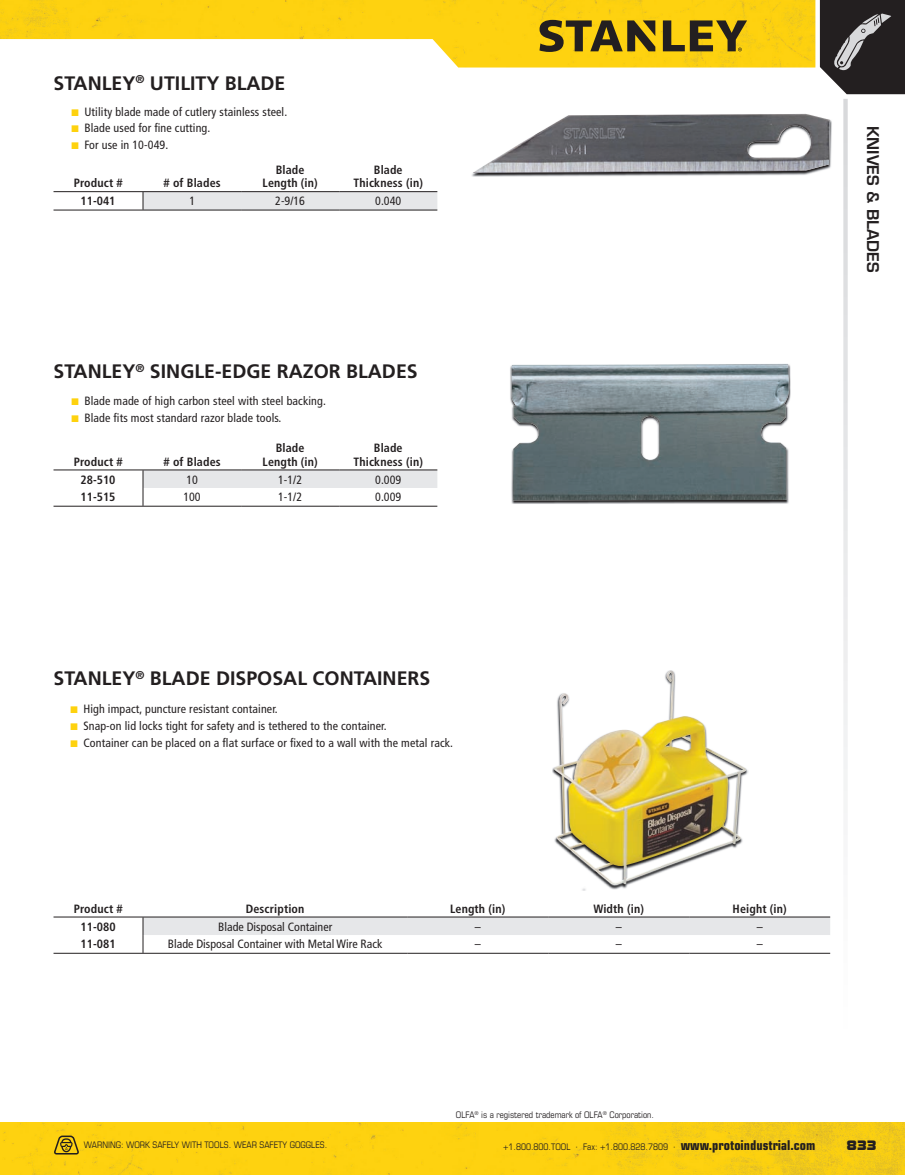
<style>
.page{position:relative;width:905px;height:1175px;background:#fff}
.page>*{position:absolute;margin:0;border:0;box-sizing:border-box;transform-origin:0 0}
.t1{font:700 19.5px "Frutiger LT Std";color:#231f20}
.t2{font:600 15.75px "Eurostile LT Std";color:#231f20}
.t3{font:14.25px "Bolt EF";color:#231f20}
.t4{font:condensed 12px "AB7 EF+ZRUUWD+Frutiger LT Std";letter-spacing:.01em;color:#231f20}
.t5{font:700 condensed 12px/13.5px "AB7 EE+ZRUUWD+Frutiger LT Std";letter-spacing:.01em;color:#231f20;text-align:center}
.t6{font:condensed 9px "Eurostile LT Std";color:#231f20}
.s1{color:#fed20e}
.s2{font-weight:700;font-size:13.5px}
</style>
<div class="page">
<img style="left:0;top:1122px;width:904px;height:52px">
<img style="left:0;top:0;width:815px;height:68px">
<svg style="left:843px;top:99px;width:4px;height:714px;fill:#e8e9ea"></svg>
<svg style="left:539px;top:20px;width:116px;height:32px;background:#8b7418"></svg>
<svg style="left:663px;top:20px;width:84px;height:31px;background:#947b17"></svg>
<svg style="left:54px;top:1134px;width:26px;height:21px"></svg>
<hr style="left:53px;top:210px;width:90px;height:1px;background:#231f20">
<hr style="left:143px;top:210px;width:98px;height:1px;background:#231f20">
<hr style="left:241px;top:210px;width:98px;height:1px;background:#231f20">
<hr style="left:339px;top:210px;width:98px;height:1px;background:#231f20">
<hr style="left:53px;top:191px;width:90px;height:1px;background:#231f20">
<hr style="left:143px;top:191px;width:98px;height:1px;background:#231f20">
<hr style="left:241px;top:191px;width:98px;height:1px;background:#231f20">
<hr style="left:339px;top:191px;width:98px;height:1px;background:#231f20">
<svg style="left:143px;top:192px;width:294px;height:18px;background:#dfdfe1"></svg>
<hr style="left:53px;top:469px;width:90px;height:1px;background:#231f20">
<hr style="left:143px;top:469px;width:98px;height:1px;background:#231f20">
<hr style="left:241px;top:469px;width:98px;height:1px;background:#231f20">
<hr style="left:339px;top:469px;width:98px;height:1px;background:#231f20">
<hr style="left:143px;top:506px;width:98px;height:1px;background:#231f20">
<hr style="left:339px;top:506px;width:98px;height:1px;background:#231f20">
<hr style="left:241px;top:506px;width:98px;height:1px;background:#231f20">
<hr style="left:53px;top:506px;width:90px;height:1px;background:#231f20">
<svg style="left:143px;top:470px;width:294px;height:36px"></svg>
<hr style="left:53px;top:916px;width:90px;height:1px;background:#231f20">
<hr style="left:143px;top:916px;width:264px;height:1px;background:#231f20">
<hr style="left:407px;top:916px;width:141px;height:1px;background:#231f20">
<hr style="left:548px;top:916px;width:141px;height:1px;background:#231f20">
<hr style="left:689px;top:916px;width:141px;height:1px;background:#231f20">
<hr style="left:143px;top:953px;width:264px;height:1px;background:#231f20">
<hr style="left:407px;top:953px;width:141px;height:1px;background:#231f20">
<hr style="left:548px;top:953px;width:141px;height:1px;background:#231f20">
<hr style="left:689px;top:953px;width:141px;height:1px;background:#231f20">
<hr style="left:53px;top:953px;width:90px;height:1px;background:#231f20">
<svg style="left:143px;top:917px;width:687px;height:36px"></svg>
<svg style="left:819px;top:0;width:85px;height:94px;background:#423f40"></svg>
<img style="left:471px;top:120px;width:361px;height:57px">
<img style="left:472px;top:114px;width:358px;height:59px">
<img style="left:510px;top:364px;width:280px;height:140px">
<img style="left:511px;top:364px;width:277px;height:136px">
<img style="left:553px;top:670px;width:193px;height:217px">
<h1 class="t1" style="left:53px;top:71px;width:233px">STANLEY<sup>®</sup> UTILITY BLADE</h1>
<p class="t4" style="left:71px;top:104px;width:217px"><span class="s1">■</span> Utility blade made of cutlery stainless steel.</p>
<p class="t4" style="left:71px;top:121px;width:140px"><span class="s1">■</span> Blade used for fine cutting.</p>
<p class="t4" style="left:71px;top:138px;width:98px"><span class="s1">■</span> For use in 10-049.</p>
<p class="t5" style="left:74px;top:176px;width:51px">Product #</p>
<p class="t5" style="left:163px;top:176px;width:59px"># of Blades</p>
<p class="t5" style="left:262px;top:163px;width:57px">Blade<br>Length (in)</p>
<p class="t5" style="left:353px;top:163px;width:71px">Blade<br>Thickness (in)</p>
<p class="t5" style="left:81px;top:194px;width:36px">11-041</p>
<p class="t4" style="left:189px;top:194px;width:7px">1</p>
<p class="t4" style="left:275px;top:194px;width:31px">2-9/16</p>
<p class="t4" style="left:375px;top:194px;width:27px">0.040</p>
<h1 class="t1" style="left:53px;top:360px;width:366px">STANLEY<sup>®</sup> SINGLE-EDGE RAZOR BLADES</h1>
<p class="t4" style="left:71px;top:394px;width:256px"><span class="s1">■</span> Blade made of high carbon steel with steel backing.</p>
<p class="t4" style="left:71px;top:411px;width:211px"><span class="s1">■</span> Blade fits most standard razor blade tools.</p>
<p class="t5" style="left:74px;top:455px;width:51px">Product #</p>
<p class="t5" style="left:163px;top:455px;width:59px"># of Blades</p>
<p class="t5" style="left:262px;top:441px;width:57px">Blade<br>Length (in)</p>
<p class="t5" style="left:353px;top:441px;width:71px">Blade<br>Thickness (in)</p>
<p class="t5" style="left:81px;top:473px;width:36px">28-510</p>
<p class="t4" style="left:186px;top:472px;width:13px">10</p>
<p class="t4" style="left:278px;top:472px;width:25px">1-1/2</p>
<p class="t4" style="left:375px;top:472px;width:27px">0.009</p>
<p class="t5" style="left:81px;top:490px;width:36px">11-515</p>
<p class="t4" style="left:183px;top:490px;width:19px">100</p>
<p class="t4" style="left:278px;top:490px;width:25px">1-1/2</p>
<p class="t4" style="left:375px;top:490px;width:27px">0.009</p>
<h1 class="t1" style="left:53px;top:667px;width:378px">STANLEY<sup>®</sup> BLADE DISPOSAL CONTAINERS</h1>
<p class="t4" style="left:70px;top:702px;width:209px"><span class="s1">■</span> High impact, puncture resistant container.</p>
<p class="t4" style="left:70px;top:719px;width:318px"><span class="s1">■</span> Snap-on lid locks tight for safety and is tethered to the container.</p>
<p class="t4" style="left:70px;top:735px;width:384px"><span class="s1">■</span> Container can be placed on a flat surface or fixed to a wall with the metal rack.</p>
<p class="t5" style="left:74px;top:901px;width:51px">Product #</p>
<p class="t5" style="left:246px;top:901px;width:60px">Description</p>
<p class="t5" style="left:450px;top:901px;width:57px">Length (in)</p>
<p class="t5" style="left:593px;top:901px;width:52px">Width (in)</p>
<p class="t5" style="left:732px;top:901px;width:56px">Height (in)</p>
<p class="t5" style="left:81px;top:919px;width:36px">11-080</p>
<p class="t4" style="left:218px;top:919px;width:115px">Blade Disposal Container</p>
<p class="t4" style="left:474px;top:919px;width:7px">–</p>
<p class="t4" style="left:615px;top:919px;width:7px">–</p>
<p class="t4" style="left:756px;top:919px;width:7px">–</p>
<p class="t5" style="left:81px;top:937px;width:36px">11-081</p>
<p class="t4" style="left:168px;top:937px;width:216px">Blade Disposal Container with Metal Wire Rack</p>
<p class="t4" style="left:474px;top:937px;width:7px">–</p>
<p class="t4" style="left:615px;top:937px;width:7px">–</p>
<p class="t4" style="left:756px;top:937px;width:7px">–</p>
<p class="t6" style="left:456px;top:1109px;width:199px">OLFA<sup>®</sup> is a registered trademark of OLFA<sup>®</sup> Corporation.</p>
<h2 class="t2" style="left:882px;top:126px;width:148px;rotate:90deg">KNIVES &amp; BLADES</h2>
<p class="t6" style="left:84px;top:1139px;width:245px">WARNING: WORK SAFELY WITH TOOLS. WEAR SAFETY GOGGLES.</p>
<p class="t6" style="left:503px;top:1141px;width:314px">+1.800.800.TOOL · Fax: +1.800.828.7809 · <span class="s2">www.protoindustrial.com</span></p>
<p class="t3" style="left:846px;top:1137px;width:32px">833</p>
</div>
